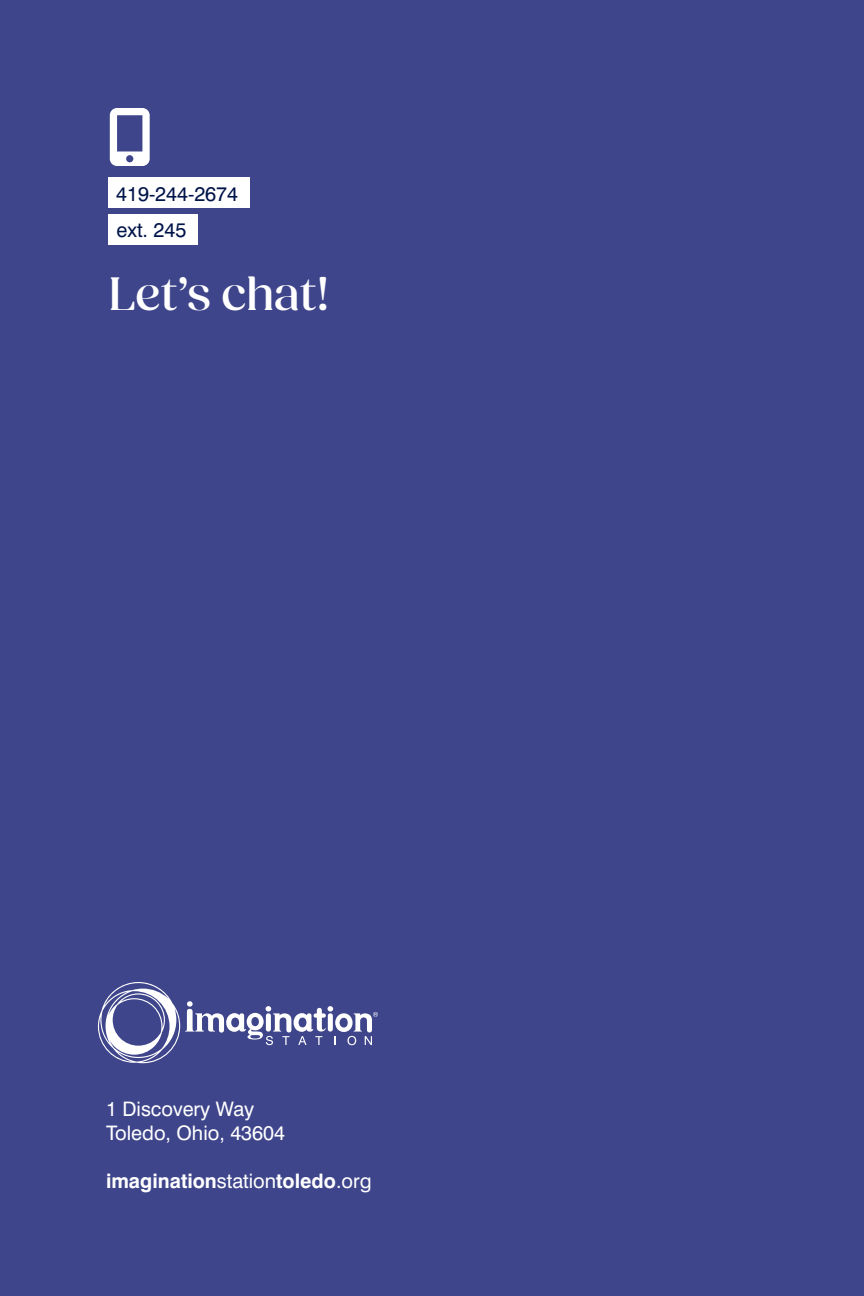
<style>
.page{position:relative;width:864px;height:1296px;background:#3e458b}
.page>*{position:absolute;margin:0;border:0;box-sizing:border-box;transform-origin:0 0}
.t1{font:500 48px "Fields Display";color:#fff}
.t2{font:20px "Swiss 721 Roman";color:#fff}
.t3{font:700 20px "Swiss 721";color:#fff}
.t4{font:20px/36px "Swiss 721 Roman";color:#001449}
.s1{font-family:"Swiss 721 Roman";font-weight:400}
</style>
<div class="page">
<div style="left:108px;top:178px;width:141px;height:30px;background:#fff"></div>
<div style="left:108px;top:215px;width:90px;height:30px;background:#fff"></div>
<svg style="left:98px;top:982px;width:280px;height:81px"></svg>
<p class="t4" style="left:116px;top:175px;width:124px">419-244-2674 ext. 245</p>
<p class="t1" style="left:108px;top:267px;width:223px">Let’s chat!</p>
<p class="t2" style="left:106px;top:1096px;width:150px">1 Discovery Way</p>
<p class="t2" style="left:106px;top:1120px;width:181px">Toledo, Ohio, 43604</p>
<p class="t3" style="left:106px;top:1168px;width:267px">imagination<span class="s1">station</span>toledo<span class="s1">.org</span></p>
</div>
